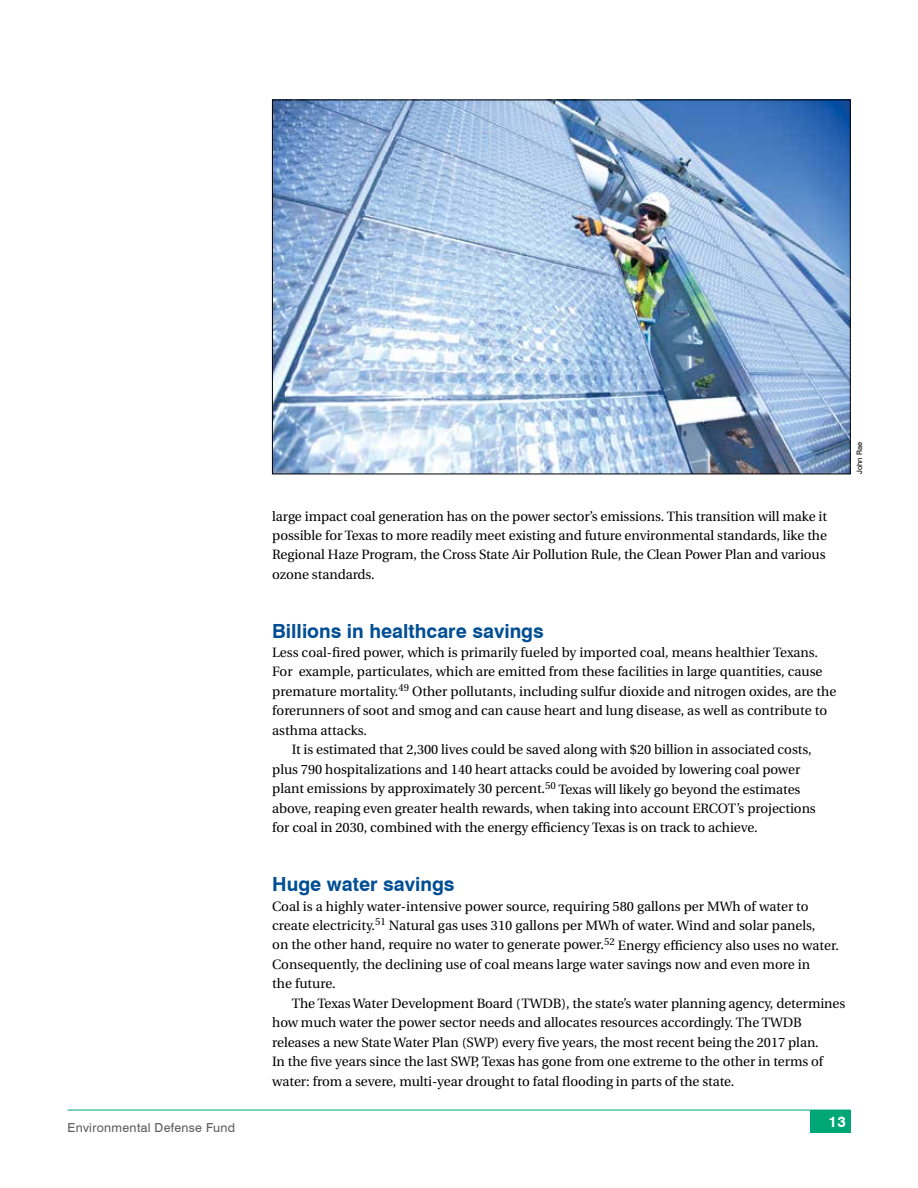
<style>
.page{position:relative;width:918px;height:1188px;background:#fff}
.page>*{position:absolute;margin:0;border:0;box-sizing:border-box;transform-origin:0 0}
.t1{font:700 19.5px "Swiss 721 BT";color:#004e94}
.t2{font:700 15px "Swiss 721 BT";color:#fff}
.t3{font:13.5px/19.5px "Utopia";letter-spacing:-.005em;color:#000}
.t4{font:12.3px "Swiss 721 BT";letter-spacing:.025em;color:#58585a}
.t5{font:7.5px "Swiss 721 BT";color:#000}
</style>
<div class="page">
<div style="left:810px;top:1110px;width:40px;height:23px;background:#00a776"></div>
<hr style="left:68px;top:1110px;width:782px;height:1px;background:#00a776">
<img style="left:274px;top:102px;width:574px;height:370px">
<p class="t4" style="left:68px;top:1121px;width:169px">Environmental Defense Fund</p>
<p class="t3" style="left:272px;top:506px;width:556px;text-align:justify">large impact coal generation has on the power sector’s emissions. This transition will make it possible for Texas to more readily meet existing and future environmental standards, like the Regional Haze Program, the Cross State Air Pollution Rule, the Clean Power Plan and various ozone standards.</p>
<p class="t5" style="left:855px;top:474px;width:33px;rotate:-90deg">John Rae</p>
<h1 class="t1" style="left:272px;top:619px;width:273px">Billions in healthcare savings</h1>
<p class="t3" style="left:272px;top:643px;width:547px">Less coal-fired power, which is primarily fueled by imported coal, means healthier Texans.</p>
<p class="t3" style="left:272px;top:662px;width:552px">For example, particulates, which are emitted from these facilities in large quantities, cause</p>
<p class="t3" style="left:272px;top:682px;width:566px">premature mortality.<sup>49</sup> Other pollutants, including sulfur dioxide and nitrogen oxides, are the</p>
<p class="t3" style="left:272px;top:701px;width:556px">forerunners of soot and smog and can cause heart and lung disease, as well as contribute to</p>
<p class="t3" style="left:272px;top:721px;width:96px">asthma attacks.</p>
<p class="t3" style="left:292px;top:740px;width:521px">It is estimated that 2,300 lives could be saved along with $20 billion in associated costs,</p>
<p class="t3" style="left:272px;top:760px;width:530px">plus 790 hospitalizations and 140 heart attacks could be avoided by lowering coal power</p>
<p class="t3" style="left:272px;top:779px;width:530px">plant emissions by approximately 30 percent.<sup>50</sup> Texas will likely go beyond the estimates</p>
<p class="t3" style="left:272px;top:799px;width:545px">above, reaping even greater health rewards, when taking into account ERCOT’s projections</p>
<p class="t3" style="left:272px;top:818px;width:487px">for coal in 2030, combined with the energy efficiency Texas is on track to achieve.</p>
<h1 class="t1" style="left:272px;top:872px;width:184px">Huge water savings</h1>
<p class="t3" style="left:272px;top:896px;width:568px">Coal is a highly water-intensive power source, requiring 580 gallons per MWh of water to create electricity.<sup>51</sup> Natural gas uses 310 gallons per MWh of water. Wind and solar panels,<br>on the other hand, require no water to generate power.<sup>52</sup> Energy efficiency also uses no water.<br>Consequently, the declining use of coal means large water savings now and even more in<br>the future.</p>
<p class="t3" style="left:272px;top:994px;width:575px;text-indent:19px">The Texas Water Development Board (TWDB), the state’s water planning agency, determines how much water the power sector needs and allocates resources accordingly. The TWDB releases a new State Water Plan (SWP) every five years, the most recent being the 2017 plan.<br>In the five years since the last SWP, Texas has gone from one extreme to the other in terms of water: from a severe, multi-year drought to fatal flooding in parts of the state.</p>
<p class="t2" style="left:829px;top:1113px;width:19px">13</p>
</div>
